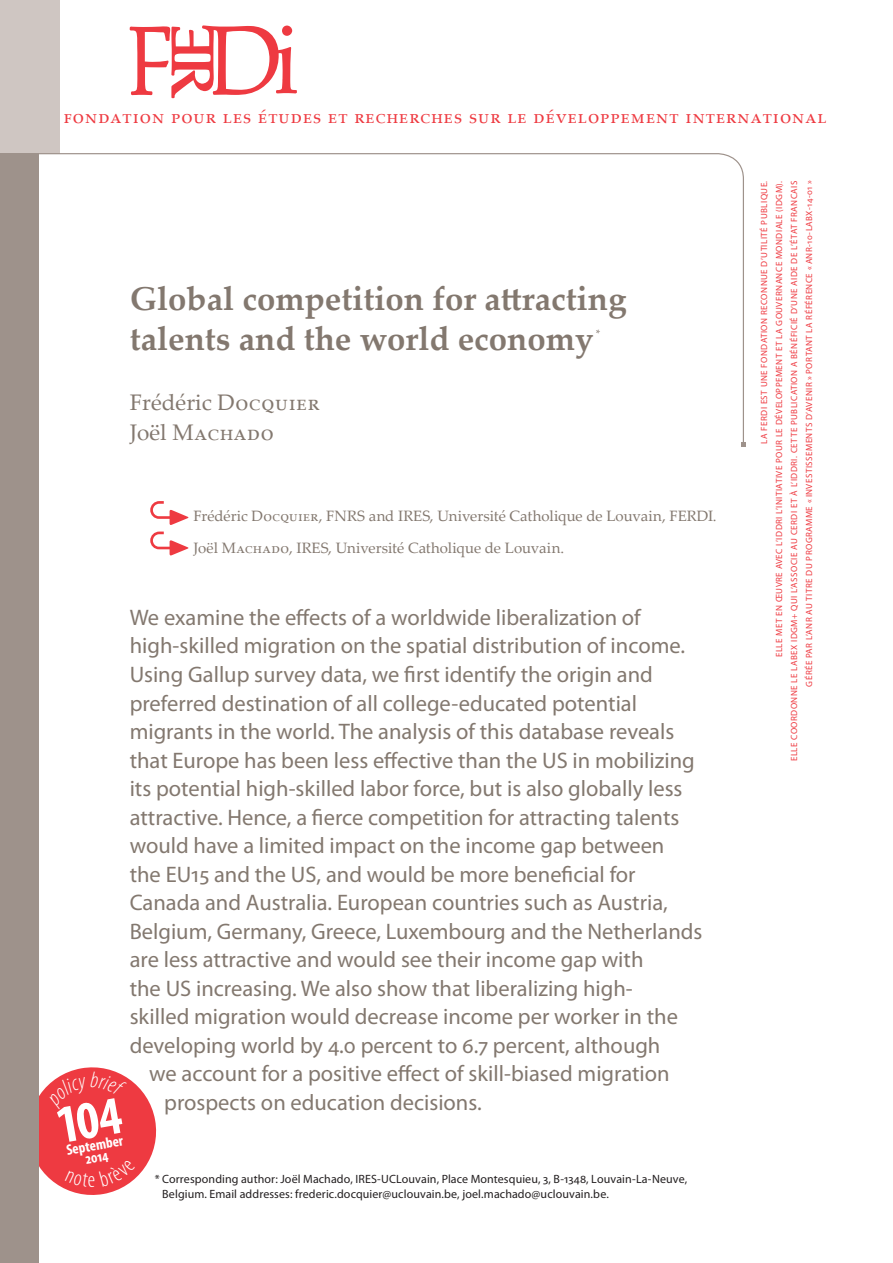
<style>
.page{position:relative;width:893px;height:1263px;background:#fff}
.page>*{position:absolute;margin:0;border:0;box-sizing:border-box;transform-origin:0 0}
.t1{font:700 33px/39px "Palatino Linotype";color:#83786f}
.t2{font:22.5px/28.5px "Myriad Pro";color:#83786f}
.t3{font:22.5px/30px "Palatino Linotype";letter-spacing:.03em;color:#83786f}
.t4{font:19.5px "Palatino Linotype";letter-spacing:.05em;color:#ee3a41}
.t5{font:15px/31.5px "Palatino Linotype";color:#83786f}
.t6{font:700 condensed 15px/12px "Myriad Pro";color:#fff;text-align:center}
.t7{font:12px/15px "Myriad Pro";letter-spacing:.01em;color:#231f20}
.t8{font:10.5px "Palatino Linotype";color:#83786f}
.t9{font:9px/15px "Myriad Pro";letter-spacing:.05em;color:#ee3a41;text-align:right}
</style>
<div class="page">
<svg style="left:130px;top:25px;width:167px;height:73px"></svg>
<div style="left:0;top:0;width:60px;height:153px;background:#cfc6c2"></div>
<svg style="left:150px;top:501px;width:38px;height:24px"></svg>
<svg style="left:150px;top:531px;width:38px;height:24px"></svg>
<div style="left:0;top:153px;width:38px;height:1110px;background:#9e928b"></div>
<svg style="left:38px;top:153px;width:706px;height:293px"></svg>
<svg style="left:741px;top:442px;width:5px;height:5px"></svg>
<svg style="left:38px;top:1062px;width:119px;height:138px"></svg>
<p class="t4" style="left:64px;top:103px;width:764px">fondation pour les études et recherches sur le développement international</p>
<h1 class="t1" style="left:130px;top:279px;width:498px">Global competition for attracting talents and the world economy</h1>
<p class="t8" style="left:596px;top:326px;width:6px">*</p>
<p class="t3" style="left:130px;top:386px;width:191px">Frédéric Docquier<br>Joël Machado</p>
<p class="t5" style="left:193px;top:500px;width:525px">Frédéric Docquier, FNRS and IRES, Université Catholique de Louvain, FERDI.<br>Joël Machado, IRES, Université Catholique de Louvain.</p>
<p class="t2" style="left:130px;top:603px;width:574px">We examine the effects of a worldwide liberalization of high-skilled migration on the spatial distribution of income.<br>Using Gallup survey data, we first identify the origin and preferred destination of all college-educated potential migrants in the world. The analysis of this database reveals that Europe has been less effective than the US in mobilizing its potential high-skilled labor force, but is also globally less attractive. Hence, a fierce competition for attracting talents would have a limited impact on the income gap between<br>the EU15 and the US, and would be more beneficial for Canada and Australia. European countries such as Austria, Belgium, Germany, Greece, Luxembourg and the Netherlands are less attractive and would see their income gap with<br>the US increasing. We also show that liberalizing high-<br>skilled migration would decrease income per worker in the developing world by 4.0 percent to 6.7 percent, although</p>
<p class="t2" style="left:164px;top:1059px;width:507px;text-indent:-15px">we account for a positive effect of skill-biased migration prospects on education decisions.</p>
<p class="t6" style="left:65px;top:1144px;width:59px;rotate:-10deg">September<br>2014</p>
<p class="t7" style="left:162px;top:1171px;width:526px;text-indent:-8px">* Corresponding author: Joël Machado, IRES-UCLouvain, Place Montesquieu, 3, B-1348, Louvain-La-Neuve,<br>Belgium. Email addresses: frederic.docquier@uclouvain.be, joel.machado@uclouvain.be.</p>
<p class="t9" style="left:756px;top:761px;width:582px;rotate:-90deg">LA FERDI EST UNE FONDATION RECONNUE D’UTILITÉ PUBLIQUE.<br>ELLE MET EN ŒUVRE AVEC L’IDDRI L’INITIATIVE POUR LE DÉVELOPPEMENT ET LA GOUVERNANCE MONDIALE (IDGM).<br>ELLE COORDONNE LE LABEX IDGM+ QUI L’ASSOCIE AU CERDI ET À L’IDDRI. CETTE PUBLICATION A BÉNÉFICIÉ D’UNE AIDE DE L’ÉTAT FRANCAIS GÉRÉE PAR L’ANR AU TITRE DU PROGRAMME « INVESTISSEMENTS D’AVENIR » PORTANT LA RÉFÉRENCE « ANR-10-LABX-14-01 »</p>
</div>
